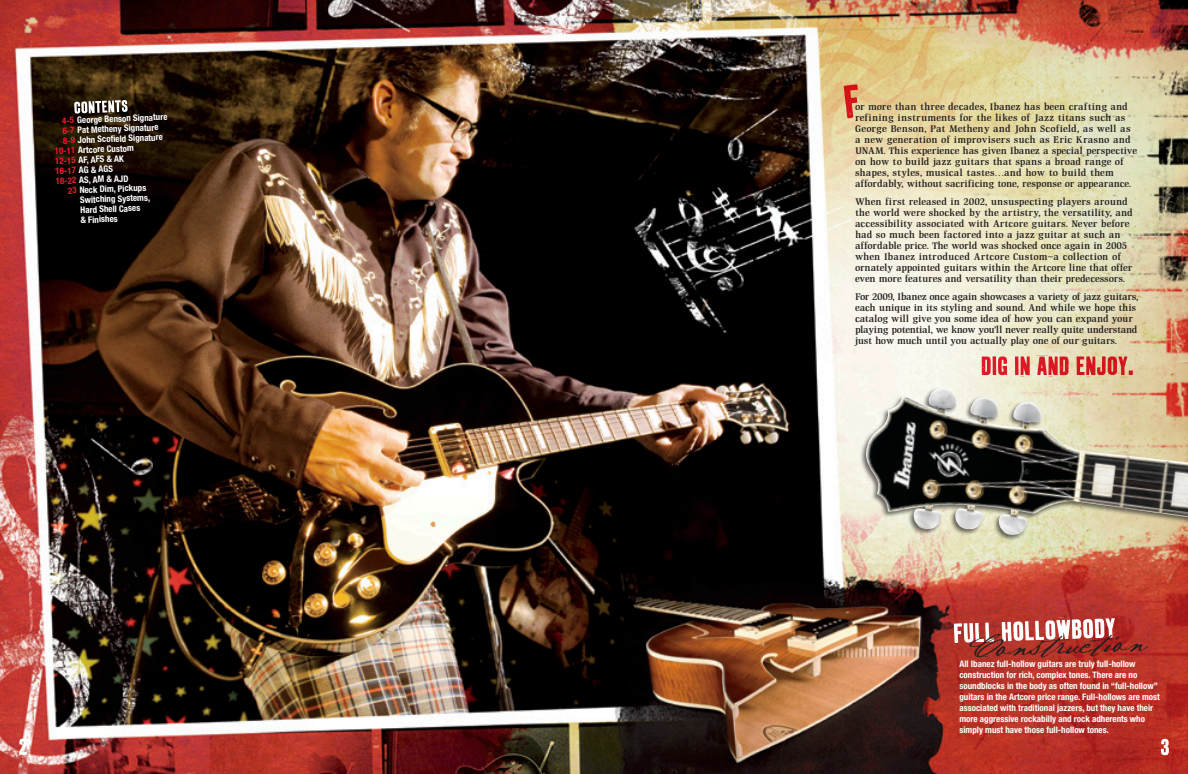
<style>
.page{position:relative;width:1188px;height:774px;background:#fff}
.page>*{position:absolute;margin:0;border:0;box-sizing:border-box;transform-origin:0 0}
.t1{font:25px "Baker Script";color:#231f1f}
.t2{font:10px/11px "GM Hightop Demoversion";letter-spacing:-.015em;color:#231f1f}
.t3{font:10px/11px "GM Hightop Demoversion";letter-spacing:-.035em;color:#231f1f}
.t4{font:700 condensed 9px/11px "Helvetica Neue";color:#fff}
.s1{color:#ee1a2e}
.s2{font-family:"Gill Sans";font-stretch:condensed}
</style>
<div class="page">
<img style="left:0;top:0;width:1188px;height:774px">
<svg style="left:982px;top:355px;width:151px;height:21px;background:#e08073"></svg>
<svg style="left:844px;top:84px;width:14px;height:34px"></svg>
<div style="left:860px;top:386px;width:328px;height:155px;background:#231f1f;opacity:.65"></div>
<img style="left:865px;top:388px;width:323px;height:149px">
<svg style="left:954px;top:617px;width:161px;height:26px"></svg>
<svg style="left:17px;top:739px;width:10px;height:17px"></svg>
<svg style="left:1161px;top:739px;width:9px;height:17px"></svg>
<svg style="left:74px;top:100px;width:54px;height:14px"></svg>
<p class="t4" style="left:62px;top:115px;width:107px;rotate:-2deg"><span class="s1">4-5</span> George Benson Signature</p>
<p class="t4" style="left:62px;top:125px;width:97px;rotate:-2deg"><span class="s1">6-7</span> Pat Metheny Signature</p>
<p class="t4" style="left:63px;top:135px;width:102px;rotate:-2deg"><span class="s1">8-9</span> John Scofi eld Signature</p>
<p class="t4" style="left:54px;top:145px;width:81px;rotate:-2deg"><span class="s1">10-11</span> Artcore Custom</p>
<p class="t4" style="left:55px;top:155px;width:71px;rotate:-2deg"><span class="s1">12-15</span> AF, AFS &amp; AK</p>
<p class="t4" style="left:55px;top:165px;width:59px;rotate:-2deg"><span class="s1">16-17</span> AG &amp; AGS</p>
<p class="t4" style="left:55px;top:175px;width:74px;rotate:-2deg"><span class="s1">18-22</span> AS, AM &amp; AJD</p>
<p class="t4" style="left:68px;top:185px;width:80px;rotate:-2deg"><span class="s1">23</span> Neck Dim, Pickups</p>
<p class="t4" style="left:80px;top:194px;width:72px;rotate:-2deg">Switching Systems,</p>
<p class="t4" style="left:80px;top:204px;width:62px;rotate:-2deg">Hard Shell Cases</p>
<p class="t4" style="left:80px;top:214px;width:39px;rotate:-2deg">&amp; Finishes</p>
<p class="t2" style="left:855px;top:102px;width:284px">or more than three decades, Ibanez has been crafting and refining instruments for the likes of Jazz titans such as George Benson, Pat Metheny and John Scofield, as well as a new generation of improvisers such as Eric Krasno and UNAM. This experience has given Ibanez a special perspective on how to build jazz guitars that spans a broad range of shapes, styles, musical tastes<span class="s2">…</span>and how to build them affordably, without sacrificing tone, response or appearance.</p>
<p class="t2" style="left:855px;top:197px;width:280px">When first released in 2002, unsuspecting players around the world were shocked by the artistry, the versatility, and accessibility associated with Artcore guitars. Never before had so much been factored into a jazz guitar at such an affordable price. The world was shocked once again in 2005 when Ibanez introduced Artcore Custom--a collection of ornately appointed guitars within the Artcore line that offer even more features and versatility than their predecessors.</p>
<p class="t3" style="left:855px;top:292px;width:285px">For 2009, Ibanez once again showcases a variety of jazz guitars, each unique in its styling and sound. And while we hope this catalog will give you some idea of how you can expand your playing potential, we know you’ll never really quite understand just how much until you actually play one of our guitars.</p>
<h1 class="t1" style="left:972px;top:634px;width:173px;rotate:-2deg">Construction</h1>
<p class="t4" style="left:959px;top:658px;width:202px">All Ibanez full-hollow guitars are truly full-hollow construction for rich, complex tones. There are no soundblocks in the body as often found in “full-hollow” guitars in the Artcore price range. Full-hollows are most associated with traditional jazzers, but they have their more aggressive rockabilly and rock adherents who simply must have those full-hollow tones.</p>
</div>
